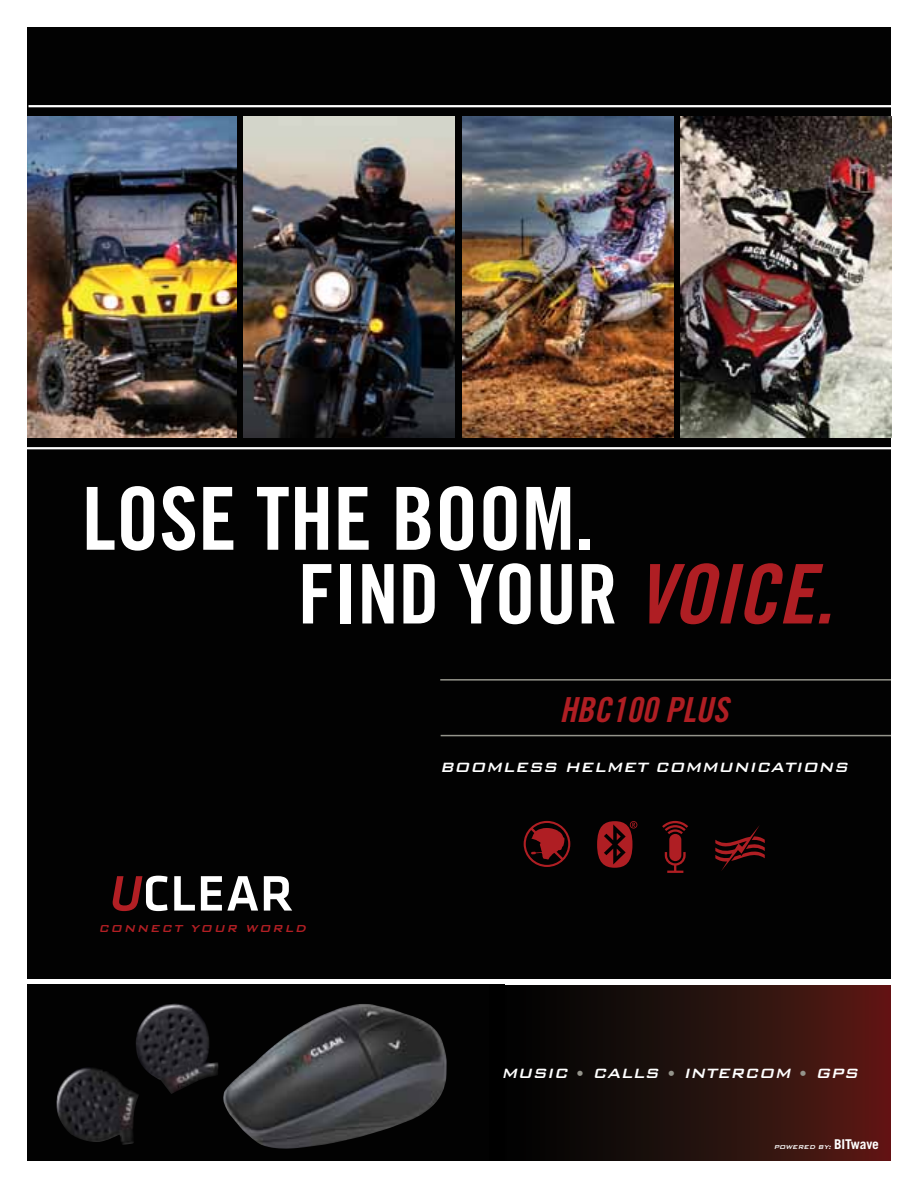
<style>
.page{position:relative;width:918px;height:1188px;background:#fff}
.page>*{position:absolute;margin:0;border:0;box-sizing:border-box;transform-origin:0 0}
.t1{font:87px "Trade Gothic Bold Cond Twenty";color:#fff}
.t2{font:82.2px "Trade Gothic Bold Cond Twenty";color:#fff}
.t3{font:34.5px "Trade Gothic Bold Cond Twenty Obl";color:#af1e23}
.t4{font:italic 500 18px "Bank Gothic";color:#fff}
.t5{font:italic 500 13.5px "Bank Gothic";color:#b21f24}
.t6{font:italic 500 7.5px "Bank Gothic";color:#fff}
.s1{font-family:"Trade Gothic Bold Cond Twenty Obl";color:#af1e23}
.s2{font-style:normal;color:#94948b}
.s3{font-family:"Trade Gothic";font-weight:700;font-style:normal;font-size:13.5px}
</style>
<div class="page">
<div style="left:27px;top:27px;width:864px;height:952px;background:#020202"></div>
<svg style="left:597px;top:821px;width:40px;height:47px"></svg>
<svg style="left:715px;top:825px;width:50px;height:46px"></svg>
<svg style="left:524px;top:821px;width:46px;height:46px"></svg>
<svg style="left:665px;top:852px;width:21px;height:21px"></svg>
<div style="left:669px;top:834px;width:12px;height:27px;background:#af1e23;border-radius:6px"></div>
<svg style="left:662px;top:821px;width:26px;height:13px"></svg>
<svg style="left:113px;top:876px;width:55px;height:35px"></svg>
<svg style="left:174px;top:876px;width:21px;height:35px"></svg>
<svg style="left:201px;top:876px;width:57px;height:35px"></svg>
<svg style="left:264px;top:876px;width:28px;height:35px"></svg>
<hr style="left:440px;top:679px;width:451px;height:2px;background:#94948b">
<hr style="left:441px;top:735px;width:450px;height:1px;background:#94948b">
<div style="left:27px;top:985px;width:477px;height:176px;background:#020202"></div>
<img style="left:223px;top:1004px;width:224px;height:145px">
<div style="left:489px;top:985px;width:402px;height:176px;background:linear-gradient(to right,#000302,#561b15)"></div>
<img style="left:27px;top:117px;width:209px;height:320px">
<img style="left:244px;top:117px;width:211px;height:320px">
<img style="left:462px;top:117px;width:211px;height:320px">
<img style="left:681px;top:117px;width:210px;height:320px">
<hr style="left:28px;top:105px;width:864px;height:2px;background:#fff">
<hr style="left:27px;top:447px;width:864px;height:2px;background:#fff">
<img style="left:56px;top:1003px;width:163px;height:142px">
<h1 class="t1" style="left:82px;top:466px;width:514px">LOSE THE BOOM.</h1>
<h2 class="t2" style="left:298px;top:544px;width:536px">FIND YOUR <span class="s1">VOICE.</span></h2>
<h3 class="t3" style="left:559px;top:689px;width:170px">HBC100 PLUS</h3>
<p class="t5" style="left:98px;top:918px;width:213px">connect your world</p>
<p class="t4" style="left:440px;top:753px;width:169px">BOOMLESS HElme</p>
<p class="t4" style="left:636px;top:753px;width:50px">t comm</p>
<p class="t4" style="left:718px;top:753px;width:130px">unications</p>
<p class="t4" style="left:501px;top:1059px;width:133px">music <span class="s2">•</span> calls</p>
<p class="t4" style="left:666px;top:1059px;width:109px"><span class="s2">•</span> intercom</p>
<p class="t4" style="left:798px;top:1059px;width:67px"><span class="s2">•</span> GPS</p>
<p class="t6" style="left:774px;top:1141px;width:107px">Powered By: <span class="s3">BITwave</span></p>
</div>
